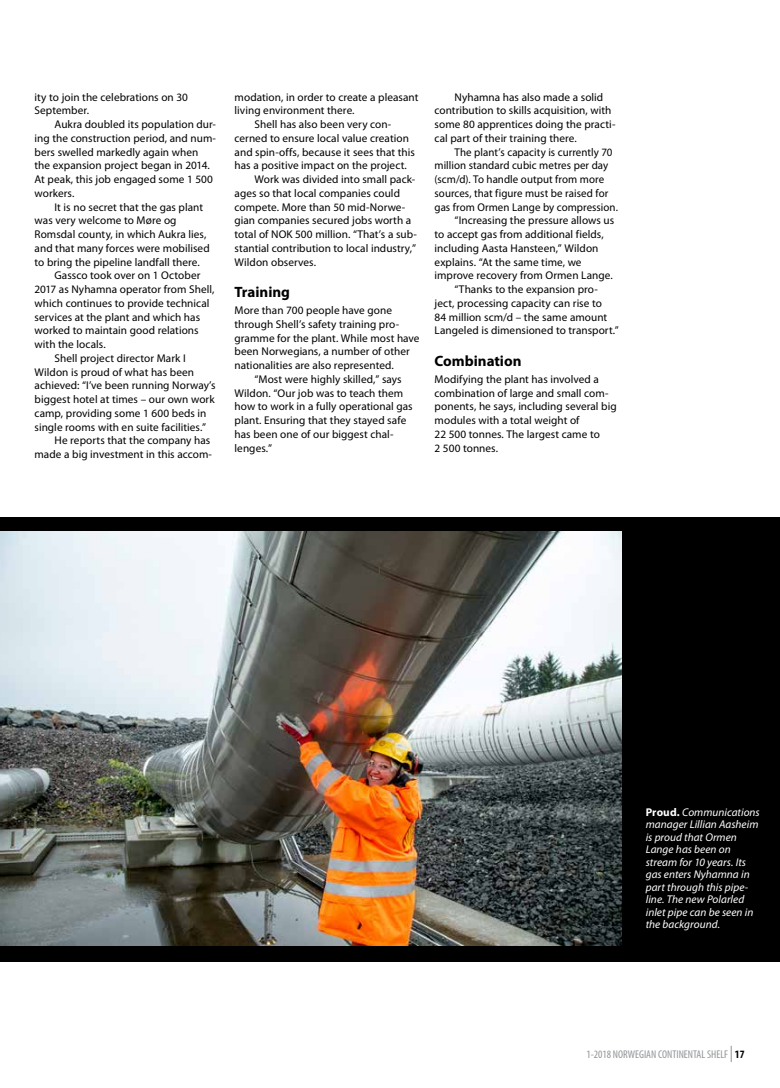
<style>
.page{position:relative;width:780px;height:1088px;background:#fff}
.page>*{position:absolute;margin:0;border:0;box-sizing:border-box;transform-origin:0 0}
.t1{font:700 15px "Myriad Pro";color:#000}
.t2{font:11.25px/13.8px "Myriad Pro";letter-spacing:.005em;color:#000}
.t3{font:italic 11.25px/12.5px "Myriad Pro";letter-spacing:.005em;color:#fff}
.t4{font:condensed 11.25px "Myriad Pro";color:#939598}
.s1{font-weight:700;font-style:normal}
.s2{font-size:16.25px}
.s3{font-weight:700;color:#000}
</style>
<div class="page">
<div style="left:0;top:517px;width:780px;height:445px;background:#000"></div>
<img style="left:1px;top:531px;width:620px;height:414px">
<p class="t2" style="left:35px;top:90px;width:155px">ity to join the celebrations on 30<br>September.</p>
<p class="t2" style="left:35px;top:118px;width:183px;text-indent:20px">Aukra doubled its population dur&shy;ing the construction period, and num&shy;bers swelled markedly again when the expansion project began in 2014.<br>At peak, this job engaged some 1 500 workers.</p>
<p class="t2" style="left:55px;top:200px;width:150px">It is no secret that the gas plant</p>
<p class="t2" style="left:35px;top:214px;width:143px">was very welcome to Møre og</p>
<p class="t2" style="left:35px;top:228px;width:173px">Romsdal county, in which Aukra lies,</p>
<p class="t2" style="left:35px;top:241px;width:177px">and that many forces were mobilised</p>
<p class="t2" style="left:35px;top:255px;width:167px">to bring the pipeline landfall there.</p>
<p class="t2" style="left:55px;top:269px;width:147px">Gassco took over on 1 October</p>
<p class="t2" style="left:35px;top:283px;width:181px">2017 as Nyhamna operator from Shell,</p>
<p class="t2" style="left:35px;top:296px;width:176px">which continues to provide technical</p>
<p class="t2" style="left:35px;top:310px;width:167px">services at the plant and which has</p>
<p class="t2" style="left:35px;top:324px;width:165px">worked to maintain good relations</p>
<p class="t2" style="left:35px;top:338px;width:73px">with the locals.</p>
<p class="t2" style="left:55px;top:351px;width:133px">Shell project director Mark I</p>
<p class="t2" style="left:35px;top:365px;width:161px">Wildon is proud of what has been</p>
<p class="t2" style="left:35px;top:379px;width:183px">achieved: “I’ve been running Norway’s</p>
<p class="t2" style="left:35px;top:393px;width:181px">biggest hotel at times – our own work</p>
<p class="t2" style="left:35px;top:406px;width:173px">camp, providing some 1 600 beds in</p>
<p class="t2" style="left:35px;top:420px;width:173px">single rooms with en suite facilities.”</p>
<p class="t2" style="left:55px;top:434px;width:157px">He reports that the company has</p>
<p class="t2" style="left:35px;top:448px;width:179px">made a big investment in this accom-</p>
<p class="t2" style="left:234px;top:90px;width:185px">modation, in order to create a pleasant</p>
<p class="t2" style="left:234px;top:104px;width:122px">living environment there.</p>
<p class="t2" style="left:254px;top:118px;width:138px">Shell has also been very con-</p>
<p class="t2" style="left:234px;top:131px;width:176px">cerned to ensure local value creation</p>
<p class="t2" style="left:234px;top:145px;width:182px">and spin-offs, because it sees that this</p>
<p class="t2" style="left:234px;top:159px;width:174px">has a positive impact on the project.</p>
<p class="t2" style="left:254px;top:173px;width:162px">Work was divided into small pack-</p>
<p class="t2" style="left:234px;top:186px;width:167px">ages so that local companies could</p>
<p class="t2" style="left:234px;top:200px;width:172px">compete. More than 50 mid-Norwe-</p>
<p class="t2" style="left:234px;top:214px;width:178px">gian companies secured jobs worth a</p>
<p class="t2" style="left:234px;top:228px;width:184px">total of NOK 500 million. “That’s a sub-</p>
<p class="t2" style="left:234px;top:241px;width:183px">stantial contribution to local industry,”</p>
<p class="t2" style="left:234px;top:255px;width:83px">Wildon observes.</p>
<h1 class="t1" style="left:234px;top:283px;width:57px">Training</h1>
<p class="t2" style="left:234px;top:304px;width:159px">More than 700 people have gone</p>
<p class="t2" style="left:234px;top:317px;width:166px">through Shell’s safety training pro-</p>
<p class="t2" style="left:234px;top:331px;width:186px">gramme for the plant. While most have</p>
<p class="t2" style="left:234px;top:345px;width:177px">been Norwegians, a number of other</p>
<p class="t2" style="left:234px;top:359px;width:161px">nationalities are also represented.</p>
<p class="t2" style="left:254px;top:372px;width:149px">“Most were highly skilled,” says</p>
<p class="t2" style="left:234px;top:386px;width:170px">Wildon. “Our job was to teach them</p>
<p class="t2" style="left:234px;top:400px;width:180px">how to work in a fully operational gas</p>
<p class="t2" style="left:234px;top:414px;width:173px">plant. Ensuring that they stayed safe</p>
<p class="t2" style="left:234px;top:427px;width:160px">has been one of our biggest chal-</p>
<p class="t2" style="left:234px;top:441px;width:39px">lenges.”</p>
<p class="t2" style="left:434px;top:90px;width:182px;text-indent:20px">Nyhamna has also made a solid contribution to skills acquisition, with some 80 apprentices doing the practi&shy;cal part of their training there.</p>
<p class="t2" style="left:454px;top:145px;width:159px">The plant’s capacity is currently 70</p>
<p class="t2" style="left:434px;top:159px;width:175px">million standard cubic metres per day</p>
<p class="t2" style="left:434px;top:173px;width:171px">(scm/d). To handle output from more</p>
<p class="t2" style="left:434px;top:186px;width:175px">sources, that figure must be raised for</p>
<p class="t2" style="left:434px;top:200px;width:185px">gas from Ormen Lange by compression.</p>
<p class="t2" style="left:454px;top:214px;width:161px">“Increasing the pressure allows us</p>
<p class="t2" style="left:434px;top:228px;width:171px">to accept gas from additional fields,</p>
<p class="t2" style="left:434px;top:241px;width:165px">including Aasta Hansteen,” Wildon</p>
<p class="t2" style="left:434px;top:255px;width:148px">explains. “At the same time, we</p>
<p class="t2" style="left:434px;top:269px;width:180px">improve recovery from Ormen Lange.</p>
<p class="t2" style="left:454px;top:283px;width:145px">“Thanks to the expansion pro-</p>
<p class="t2" style="left:434px;top:296px;width:169px">ject, processing capacity can rise to</p>
<p class="t2" style="left:434px;top:310px;width:174px">84 million scm/d – the same amount</p>
<p class="t2" style="left:434px;top:324px;width:186px">Langeled is dimensioned to transport.”</p>
<h1 class="t1" style="left:434px;top:352px;width:88px">Combination</h1>
<p class="t2" style="left:434px;top:372px;width:184px">Modifying the plant has involved a combination of large and small com&shy;ponents, he says, including several big modules with a total weight of<br>22 500 tonnes. The largest came to<br>2 500 tonnes.</p>
<p class="t3" style="left:645px;top:806px;width:115px"><span class="s1">Proud.</span> Communications manager Lillian Aasheim is proud that Ormen<br>Lange has been on stream for 10 years. Its gas enters Nyhamna in part through this pipe&shy;line. The new Polarled inlet pipe can be seen in the background.</p>
<p class="t4" style="left:586px;top:1048px;width:160px">1-2018 NORWEGIAN CONTINENTAL SHELF <span class="s2">|</span> <span class="s3">17</span></p>
</div>
